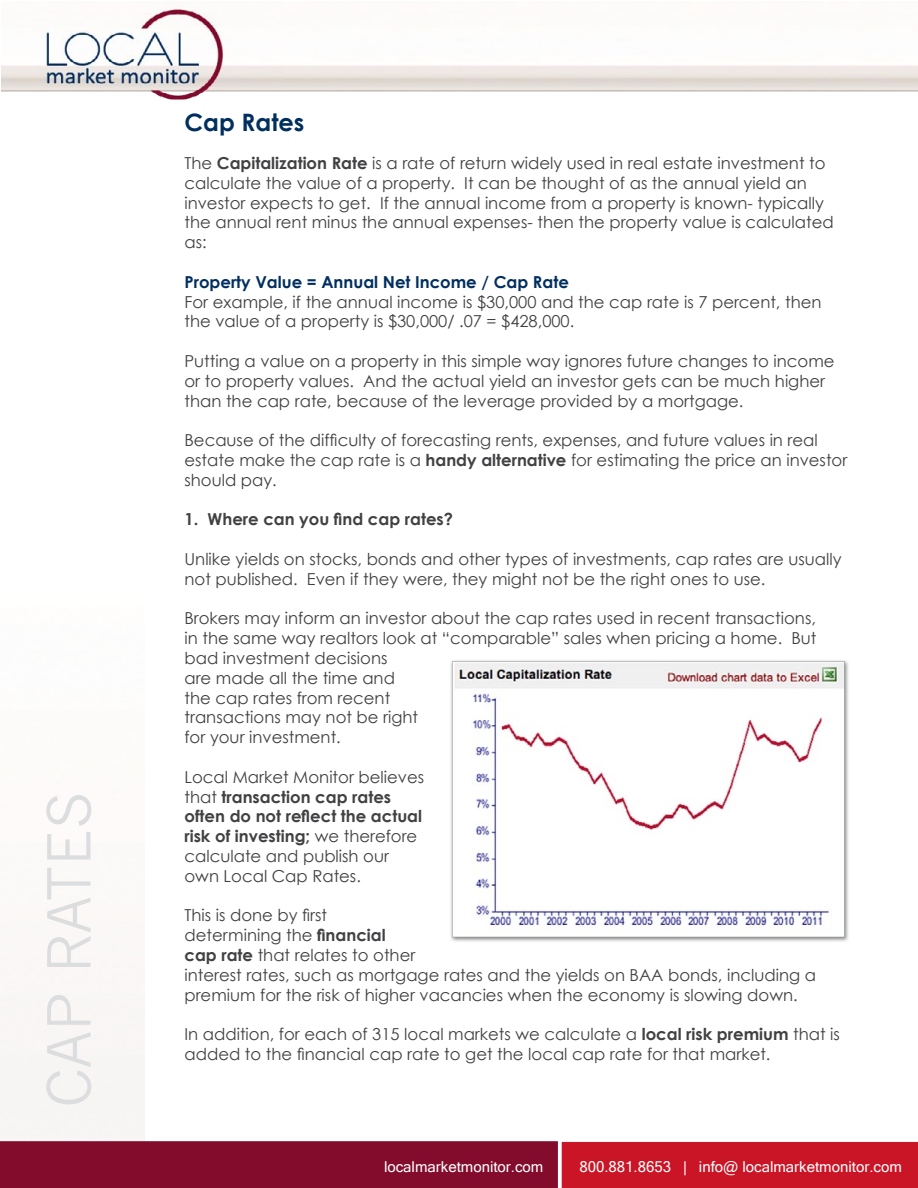
<style>
.page{position:relative;width:918px;height:1188px;background:#fff}
.page>*{position:absolute;margin:0;border:0;box-sizing:border-box;transform-origin:0 0}
.t1{font:58.5px "News Gothic";color:#dcddde}
.t2{font:700 24px "Century Gothic";color:#002f5f}
.t3{font:16.5px/19.8px "Century Gothic";color:#414042}
.t4{font:700 16.5px "Century Gothic";color:#002f5f}
.t5{font:700 16.5px "Century Gothic";color:#414042}
.t6{font:15px "Microsoft Sans Serif";color:#fff}
.s1{font-weight:700}
</style>
<div class="page">
<svg style="left:0;top:1141px;width:918px;height:47px;background:#9f122d"></svg>
<img style="left:2px;top:7px;width:916px;height:93px">
<img style="left:450px;top:660px;width:399px;height:282px">
<h1 class="t1" style="left:35px;top:1108px;width:318px;rotate:-90deg">Cap Rates</h1>
<h2 class="t2" style="left:184px;top:107px;width:121px">Cap Rates</h2>
<p class="t3" style="left:184px;top:153px;width:651px">The <span class="s1">Capitalization Rate</span> is a rate of return widely used in real estate investment to calculate the value of a property. It can be thought of as the annual yield an investor expects to get. If the annual income from a property is known- typically the annual rent minus the annual expenses- then the property value is calculated as:</p>
<p class="t4" style="left:184px;top:271px;width:386px">Property Value = Annual Net Income / Cap Rate</p>
<p class="t3" style="left:184px;top:292px;width:639px">For example, if the annual income is $30,000 and the cap rate is 7 percent, then the value of a property is $30,000/ .07 = $428,000.</p>
<p class="t3" style="left:184px;top:351px;width:652px">Putting a value on a property in this simple way ignores future changes to income or to property values. And the actual yield an investor gets can be much higher than the cap rate, because of the leverage provided by a mortgage.</p>
<p class="t3" style="left:184px;top:430px;width:664px">Because of the difficulty of forecasting rents, expenses, and future values in real estate make the cap rate is a <span class="s1">handy alternative</span> for estimating the price an investor should pay.</p>
<p class="t5" style="left:184px;top:509px;width:270px">1. Where can you find cap rates?</p>
<p class="t3" style="left:184px;top:549px;width:659px">Unlike yields on stocks, bonds and other types of investments, cap rates are usually not published. Even if they were, they might not be the right ones to use.</p>
<p class="t3" style="left:184px;top:608px;width:634px">Brokers may inform an investor about the cap rates used in recent transactions, in the same way realtors look at “comparable” sales when pricing a home. But bad investment decisions<br>are made all the time and<br>the cap rates from recent<br>transactions may not be right<br>for your investment.</p>
<p class="t3" style="left:184px;top:767px;width:241px">Local Market Monitor believes that <span class="s1">transaction cap rates often do not reflect the actual risk of investing;</span> we therefore calculate and publish our own Local Cap Rates.</p>
<p class="t3" style="left:184px;top:905px;width:633px">This is done by first<br>determining the <span class="s1">financial<br>cap rate</span> that relates to other<br>interest rates, such as mortgage rates and the yields on BAA bonds, including a premium for the risk of higher vacancies when the economy is slowing down.</p>
<p class="t3" style="left:184px;top:1024px;width:657px">In addition, for each of 315 local markets we calculate a <span class="s1">local risk premium</span> that is added to the financial cap rate to get the local cap rate for that market.</p>
<p class="t6" style="left:384px;top:1158px;width:161px">localmarketmonitor.com</p>
<p class="t6" style="left:579px;top:1158px;width:324px">800.881.8653 | info@ localmarketmonitor.com</p>
</div>
